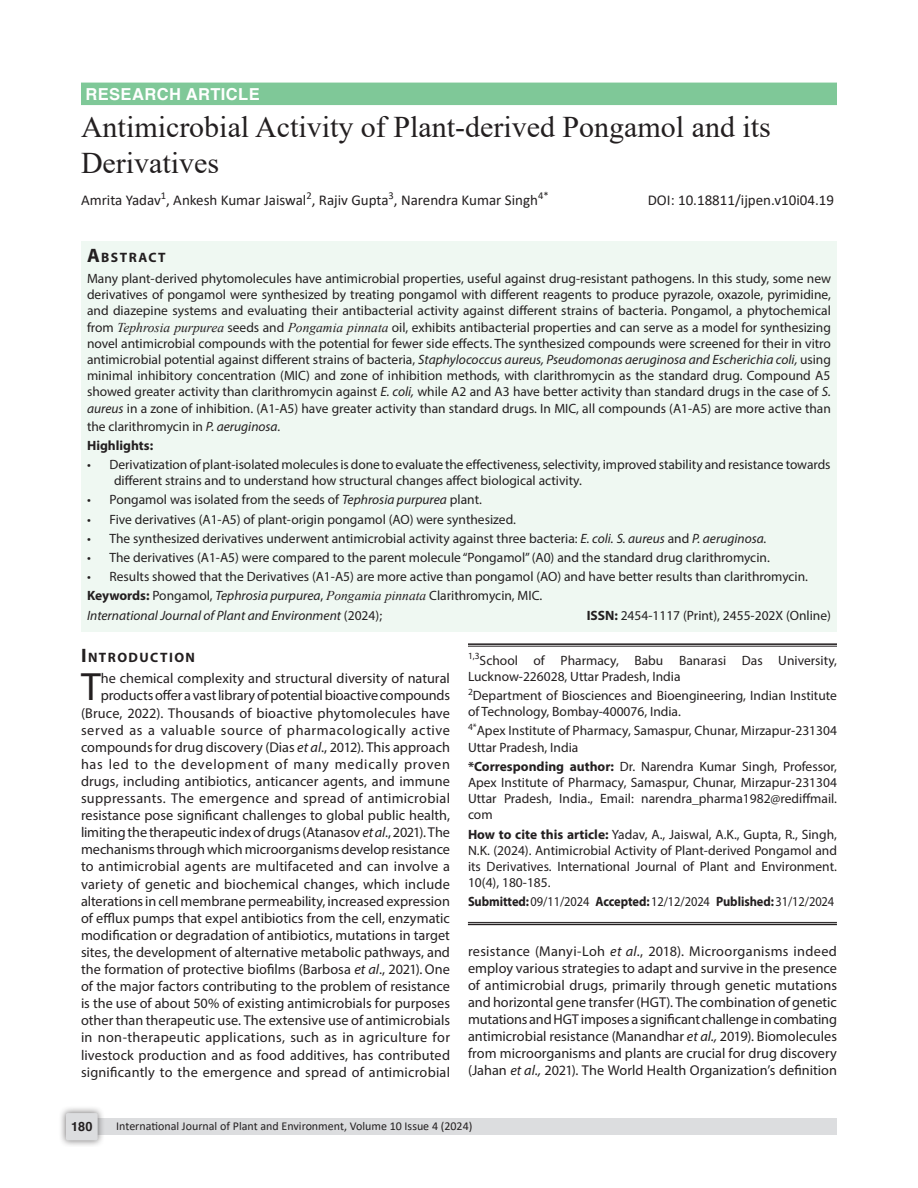
<style>
.page{position:relative;width:918px;height:1188px;background:#fff}
.page>*{position:absolute;margin:0;border:0;box-sizing:border-box;transform-origin:0 0}
.Body_flush{font:39.6px "Myriad Pro";color:#231f20}
.article_head{font:30px/36px "Times New Roman";color:#231f20}
.Subject{font:700 16.5px "Helvetica";letter-spacing:.025em;color:#fff}
.author{font:15px "Calibri";color:#231f20}
.Body_flush-2{font:14.25px/17.1px "Myriad Pro";letter-spacing:.005em;color:#231f20;text-align:right}
.A{font:700 13.65px "Myriad Pro";letter-spacing:.105em;color:#231f20}
.Abstract{font:13.5px/16.2px "Myriad Pro";color:#231f20;text-align:justify}
.affiliation{font:13.5px/16.2px "Myriad Pro";color:#231f20}
.affiliation-2{font:13.5px "Myriad Pro";color:#231f20;scale:.92 1}
.Abstract-2{font:italic 13.5px "Myriad Pro";color:#231f20}
.Abstract-3{font:700 13.5px "Myriad Pro";color:#231f20}
.t1{font:700 12.75px "Helvetica";color:#231f20}
.t2{font:12px "Calibri";color:#231f20}
.s1{font-size:19.5px}
.s2{font-family:"Times New Roman";font-style:italic}
.s3{font-style:italic}
.s4{font-weight:700}
.s5{font-style:normal}
</style>
<div class="page">
<hr style="left:81px;top:76px;width:756px;height:1px;background:#231f20">
<div style="left:82px;top:1119px;width:755px;height:16px;background:#dcdddf"></div>
<div style="left:59px;top:1106px;width:46px;height:41px;background:#231f20;opacity:.61"></div>
<div style="left:66px;top:1113px;width:32px;height:27px;background:#dcdddf;border-radius:2px"></div>
<div style="left:81px;top:242px;width:756px;height:390px;background:#eff8f2"></div>
<div style="left:81px;top:83px;width:756px;height:22px;background:#7fc898"></div>
<hr style="left:468px;top:643px;width:369px;height:2px;background:#231f20">
<hr style="left:468px;top:646px;width:369px;height:1px;background:#231f20">
<hr style="left:468px;top:922px;width:369px;height:1px;background:#231f20">
<hr style="left:468px;top:924px;width:369px;height:1px;background:#231f20">
<p class="Subject" style="left:86px;top:81px;width:176px">RESEARCH ARTICLE</p>
<p class="article_head" style="left:81px;top:108px;width:691px">Antimicrobial Activity of Plant-derived Pongamol and its<br>Derivatives</p>
<p class="author" style="left:81px;top:189px;width:469px">Amrita Yadav<sup>1</sup>, Ankesh Kumar Jaiswal<sup>2</sup>, Rajiv Gupta<sup>3</sup>, Narendra Kumar Singh<sup>4*</sup></p>
<p class="author" style="left:648px;top:189px;width:188px">DOI: 10.18811/ijpen.v10i04.19</p>
<p class="A" style="left:87px;top:249px;width:80px"><span class="s1">A</span>BSTRACT</p>
<p class="Abstract" style="left:87px;top:270px;width:746px">Many plant-derived phytomolecules have antimicrobial properties, useful against drug-resistant pathogens. In this study, some new derivatives of pongamol were synthesized by treating pongamol with different reagents to produce pyrazole, oxazole, pyrimidine, and diazepine systems and evaluating their antibacterial activity against different strains of bacteria. Pongamol, a phytochemical from <span class="s2">Tephrosia purpurea</span> seeds and <span class="s2">Pongamia pinnata</span> oil, exhibits antibacterial properties and can serve as a model for synthesizing novel antimicrobial compounds with the potential for fewer side effects. The synthesized compounds were screened for their in vitro antimicrobial potential against different strains of bacteria, <span class="s3">Staphylococcus aureus, Pseudomonas aeruginosa and Escherichia coli,</span> using minimal inhibitory concentration (MIC) and zone of inhibition methods, with clarithromycin as the standard drug. Compound A5 showed greater activity than clarithromycin against <span class="s3">E. coli,</span> while A2 and A3 have better activity than standard drugs in the case of <span class="s3">S. aureus</span> in a zone of inhibition. (A1-A5) have greater activity than standard drugs. In MIC, all compounds (A1-A5) are more active than</p>
<p class="Abstract" style="left:87px;top:418px;width:195px">the clarithromycin in <span class="s3">P. aeruginosa.</span></p>
<p class="Abstract-3" style="left:87px;top:436px;width:68px">Highlights:</p>
<p class="Abstract" style="left:114px;top:456px;width:718px;text-indent:-27px">• Derivatization of plant-isolated molecules is done to evaluate the effectiveness, selectivity, improved stability and resistance towards different strains and to understand how structural changes affect biological activity.</p>
<p class="Abstract" style="left:87px;top:492px;width:396px">• Pongamol was isolated from the seeds of <span class="s3">Tephrosia purpurea</span> plant.</p>
<p class="Abstract" style="left:87px;top:511px;width:430px">• Five derivatives (A1-A5) of plant-origin pongamol (AO) were synthesized.</p>
<p class="Abstract" style="left:87px;top:530px;width:681px">• The synthesized derivatives underwent antimicrobial activity against three bacteria: <span class="s3">E. coli. S. aureus</span> and <span class="s3">P. aeruginosa.</span></p>
<p class="Abstract" style="left:87px;top:549px;width:684px">• The derivatives (A1-A5) were compared to the parent molecule “Pongamol” (A0) and the standard drug clarithromycin.</p>
<p class="Abstract" style="left:87px;top:568px;width:723px">• Results showed that the Derivatives (A1-A5) are more active than pongamol (AO) and have better results than clarithromycin.</p>
<p class="Abstract" style="left:87px;top:588px;width:457px"><span class="s4">Keywords:</span> Pongamol, <span class="s3">Tephrosia purpurea</span>, <span class="s2">Pongamia pinnata</span> Clarithromycin, MIC.</p>
<p class="Abstract-2" style="left:87px;top:607px;width:297px">International Journal of Plant and Environment <span class="s5">(2024);</span></p>
<p class="Abstract" style="left:587px;top:607px;width:246px"><span class="s4">ISSN:</span> 2454-1117 (Print), 2455-202X (Online)</p>
<p class="A" style="left:81px;top:648px;width:116px"><span class="s1">I</span>NTRODUCTION</p>
<p class="Body_flush" style="left:81px;top:663px;width:21px">T</p>
<p class="Body_flush-2" style="left:81px;top:670px;width:371px">he chemical complexity and structural diversity of natural products offer a vast library of potential bioactive compounds (Bruce, 2022). Thousands of bioactive phytomolecules have served as a valuable source of pharmacologically active compounds for drug discovery (Dias <span class="s3">et al</span>., 2012). This approach has led to the development of many medically proven drugs, including antibiotics, anticancer agents, and immune suppressants. The emergence and spread of antimicrobial resistance pose significant challenges to global public health, limiting the therapeutic index of drugs (Atanasov <span class="s3">et al</span>., 2021). The mechanisms through which microorganisms develop resistance to antimicrobial agents are multifaceted and can involve a variety of genetic and biochemical changes, which include alterations in cell membrane permeability, increased expression of efflux pumps that expel antibiotics from the cell, enzymatic modification or degradation of antibiotics, mutations in target sites, the development of alternative metabolic pathways, and the formation of protective biofilms (Barbosa <span class="s3">et al</span>., 2021). One of the major factors contributing to the problem of resistance is the use of about 50% of existing antimicrobials for purposes other than therapeutic use. The extensive use of antimicrobials in non-therapeutic applications, such as in agriculture for livestock production and as food additives, has contributed significantly to the emergence and spread of antimicrobial</p>
<p class="affiliation" style="left:468px;top:652px;width:370px"><sup>1,3</sup>School of Pharmacy, Babu Banarasi Das University,<br>Lucknow-226028, Uttar Pradesh, India</p>
<p class="affiliation" style="left:468px;top:687px;width:371px"><sup>2</sup>Department of Biosciences and Bioengineering, Indian Institute of Technology, Bombay-400076, India.</p>
<p class="affiliation" style="left:468px;top:723px;width:370px"><sup>4*</sup>Apex Institute of Pharmacy, Samaspur, Chunar, Mirzapur-231304<br>Uttar Pradesh, India</p>
<p class="affiliation" style="left:468px;top:758px;width:371px;text-align:justify"><span class="s4">*Corresponding author:</span> Dr. Narendra Kumar Singh, Professor, Apex Institute of Pharmacy, Samaspur, Chunar, Mirzapur-231304<br>Uttar Pradesh, India., Email: narendra_pharma1982@rediffmail. com</p>
<p class="affiliation" style="left:468px;top:826px;width:371px;text-align:justify"><span class="s4">How to cite this article:</span> Yadav, A., Jaiswal, A.K., Gupta, R., Singh, N.K. (2024). Antimicrobial Activity of Plant-derived Pongamol and its Derivatives. International Journal of Plant and Environment.<br>10(4), 180-185.</p>
<p class="affiliation-2" style="left:468px;top:893px;width:400px"><span class="s4">Submitted:</span>09/11/2024 <span class="s4">Accepted:</span>12/12/2024 <span class="s4">Published:</span>31/12/2024</p>
<p class="Body_flush-2" style="left:468px;top:942px;width:371px;text-align:justify">resistance (Manyi-Loh <span class="s3">et al</span>., 2018). Microorganisms indeed employ various strategies to adapt and survive in the presence of antimicrobial drugs, primarily through genetic mutations and horizontal gene transfer (HGT). The combination of genetic mutations and HGT imposes a significant challenge in combating antimicrobial resistance (Manandhar <span class="s3">et al.,</span> 2019). Biomolecules from microorganisms and plants are crucial for drug discovery (Jahan <span class="s3">et al.,</span> 2021). The World Health Organization’s definition</p>
<p class="t1" style="left:71px;top:1117px;width:23px">180</p>
<p class="t2" style="left:116px;top:1117px;width:358px">International Journal of Plant and Environment, Volume 10 Issue 4 (2024)</p>
</div>
